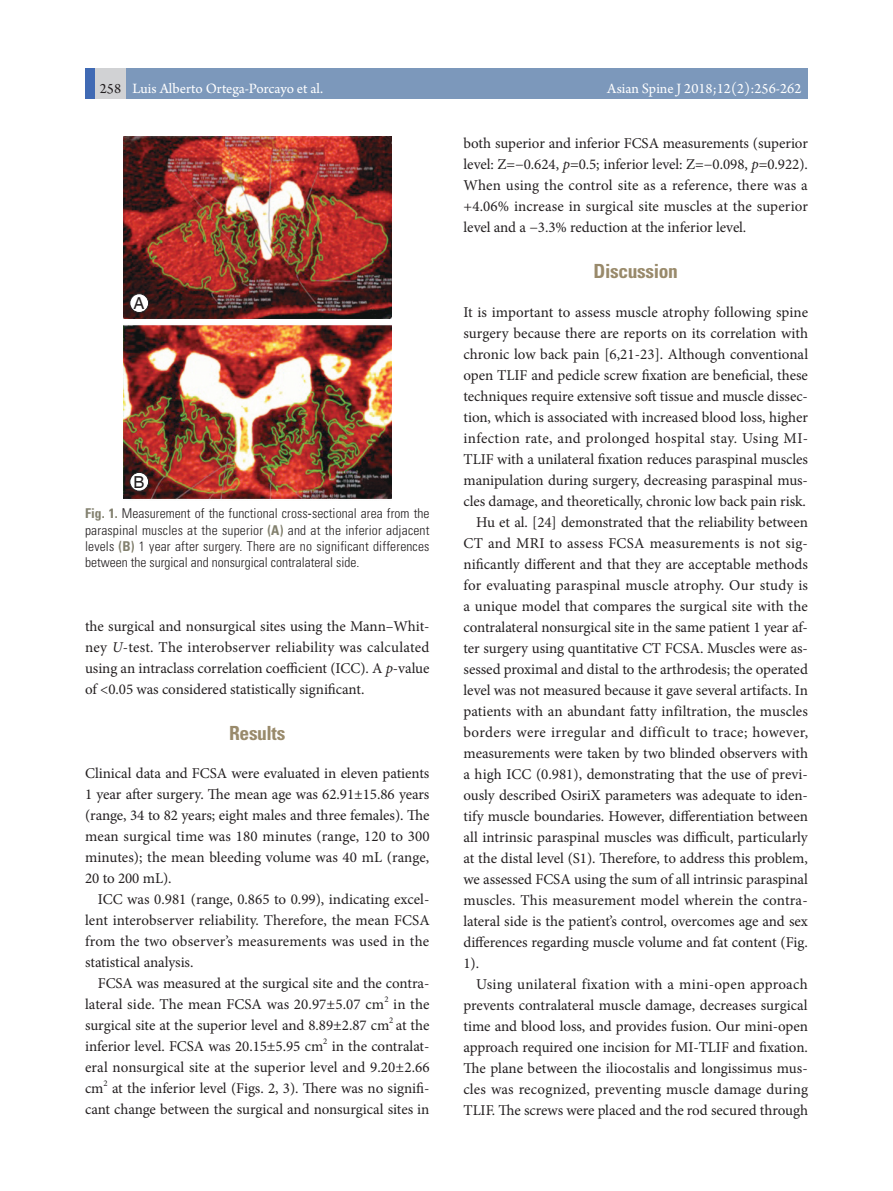
<style>
.page{position:relative;width:893px;height:1191px;background:#fff}
.page>*{position:absolute;margin:0;border:0;box-sizing:border-box;transform-origin:0 0}
.본문_대제목{font:700 condensed 19.5px "Univers LT Std";letter-spacing:-.02em;color:#998a6b}
.t1{font:16.5px "Helvetica";color:#231f20}
.본문_내용{font:15px/21px "Minion Pro";letter-spacing:-.005em;color:#231f20;text-align:justify}
.본문_내용_첫문단{font:15px/21px "Minion Pro";letter-spacing:-.005em;color:#231f20;text-align:justify}
.t2{font:15px "Arno Pro";color:#fff}
.표_그림설명{font:300 condensed 13.5px/16.2px "Univers LT Std";color:#231f20;text-align:justify}
.본문_내용-2{font:8.7px "Minion Pro";color:#231f20}
.s1{color:#231f20}
.s2{font-weight:700;color:#82806e}
.s3{font-weight:400}
.s4{font-style:italic}
</style>
<div class="page">
<div style="left:85px;top:68px;width:58px;height:31px;background:#d1d2d4"></div>
<div style="left:126px;top:68px;width:682px;height:31px;background:#7c98bb"></div>
<div style="left:85px;top:68px;width:10px;height:31px;background:#406ab4"></div>
<img style="left:123px;top:136px;width:268px;height:363px">
<div style="left:130px;top:294px;width:19px;height:18px;background:#fff;border-radius:50%"></div>
<div style="left:130px;top:293px;width:19px;height:20px;border:1px solid #231f20;border-radius:50%"></div>
<div style="left:130px;top:472px;width:19px;height:19px;background:#fff;border-radius:50%"></div>
<div style="left:130px;top:472px;width:19px;height:19px;border:1px solid #231f20;border-radius:50%"></div>
<p class="t2" style="left:100px;top:80px;width:225px"><span class="s1">258</span> Luis Alberto Ortega-Porcayo et al.</p>
<p class="t2" style="left:607px;top:80px;width:196px">Asian Spine J 2018;12(2):256-262</p>
<p class="t1" style="left:134px;top:294px;width:13px">A</p>
<p class="t1" style="left:134px;top:472px;width:13px">B</p>
<p class="표_그림설명" style="left:85px;top:505px;width:346px"><span class="s2">Fig. 1.</span> Measurement of the functional cross<span class="s3">-</span>sectional area from the paraspinal muscles at the superior <span class="s2">(A)</span> and at the inferior adjacent levels <span class="s2">(B)</span> 1 year after surgery. There are no significant differences between the surgical and nonsurgical contralateral side.</p>
<p class="본문_내용_첫문단" style="left:85px;top:616px;width:346px">the surgical and nonsurgical sites using the Mann–Whit&shy;ney <span class="s4">U</span>-test. The interobserver reliability was calculated using an intraclass correlation coefficient (ICC). A <span class="s4">p</span>-value of &lt;0.05 was considered statistically significant.</p>
<p class="본문_대제목" style="left:229px;top:721px;width:58px">Results</p>
<p class="본문_내용_첫문단" style="left:85px;top:763px;width:346px">Clinical data and FCSA were evaluated in eleven patients 1 year after surgery. The mean age was 62.91±15.86 years (range, 34 to 82 years; eight males and three females). The mean surgical time was 180 minutes (range, 120 to 300 minutes); the mean bleeding volume was 40 mL (range, 20 to 200 mL).</p>
<p class="본문_내용" style="left:85px;top:889px;width:346px;text-indent:13px">ICC was 0.981 (range, 0.865 to 0.99), indicating excel&shy;lent interobserver reliability. Therefore, the mean FCSA from the two observer’s measurements was used in the statistical analysis.</p>
<p class="본문_내용" style="left:85px;top:973px;width:346px;text-indent:13px">FCSA was measured at the surgical site and the contra&shy;lateral side. The mean FCSA was 20.97±5.07 cm</p>
<p class="본문_내용-2" style="left:384px;top:993px;width:6px">2</p>
<p class="본문_내용" style="left:85px;top:994px;width:346px;text-align:right">in the<br>surgical site at the superior level and 8.89±2.87 cm at the</p>
<p class="본문_내용-2" style="left:389px;top:1014px;width:6px">2</p>
<p class="본문_내용" style="left:85px;top:1036px;width:240px">inferior level. FCSA was 20.15±5.95 cm</p>
<p class="본문_내용-2" style="left:323px;top:1035px;width:6px">2</p>
<p class="본문_내용" style="left:85px;top:1036px;width:346px;text-indent:247px">in the contralat&shy;eral nonsurgical site at the superior level and 9.20±2.66 cm</p>
<p class="본문_내용-2" style="left:104px;top:1077px;width:6px">2</p>
<p class="본문_내용" style="left:85px;top:1078px;width:346px;text-align:right">at the inferior level (Figs. 2, 3). There was no signifi&shy;cant change between the surgical and nonsurgical sites in</p>
<p class="본문_내용" style="left:463px;top:133px;width:346px">both superior and inferior FCSA measurements (superior level: Z=−0.624, <span class="s4">p</span>=0.5; inferior level: Z=−0.098, <span class="s4">p</span>=0.922).<br>When using the control site as a reference, there was a +4.06% increase in surgical site muscles at the superior level and a −3.3% reduction at the inferior level.</p>
<p class="본문_대제목" style="left:594px;top:259px;width:86px">Discussion</p>
<p class="본문_내용_첫문단" style="left:463px;top:301px;width:346px">It is important to assess muscle atrophy following spine surgery because there are reports on its correlation with chronic low back pain [6,21-23]. Although conventional open TLIF and pedicle screw fixation are beneficial, these techniques require extensive soft tissue and muscle dissec&shy;tion, which is associated with increased blood loss, higher infection rate, and prolonged hospital stay. Using MI-TLIF with a unilateral fixation reduces paraspinal muscles manipulation during surgery, decreasing paraspinal mus&shy;cles damage, and theoretically, chronic low back pain risk.</p>
<p class="본문_내용" style="left:463px;top:511px;width:346px;text-indent:13px">Hu et al. [24] demonstrated that the reliability between CT and MRI to assess FCSA measurements is not sig&shy;nificantly different and that they are acceptable methods for evaluating paraspinal muscle atrophy. Our study is a unique model that compares the surgical site with the contralateral nonsurgical site in the same patient 1 year af&shy;ter surgery using quantitative CT FCSA. Muscles were as&shy;sessed proximal and distal to the arthrodesis; the operated level was not measured because it gave several artifacts. In patients with an abundant fatty infiltration, the muscles borders were irregular and difficult to trace; however, measurements were taken by two blinded observers with a high ICC (0.981), demonstrating that the use of previ&shy;ously described OsiriX parameters was adequate to iden&shy;tify muscle boundaries. However, differentiation between all intrinsic paraspinal muscles was difficult, particularly at the distal level (S1). Therefore, to address this problem, we assessed FCSA using the sum of all intrinsic paraspinal muscles. This measurement model wherein the contra&shy;lateral side is the patient’s control, overcomes age and sex differences regarding muscle volume and fat content (Fig.<br>1).</p>
<p class="본문_내용" style="left:463px;top:973px;width:346px;text-indent:13px">Using unilateral fixation with a mini-open approach prevents contralateral muscle damage, decreases surgical time and blood loss, and provides fusion. Our mini-open approach required one incision for MI-TLIF and fixation.<br>The plane between the iliocostalis and longissimus mus&shy;cles was recognized, preventing muscle damage during TLIF. The screws were placed and the rod secured through</p>
</div>
